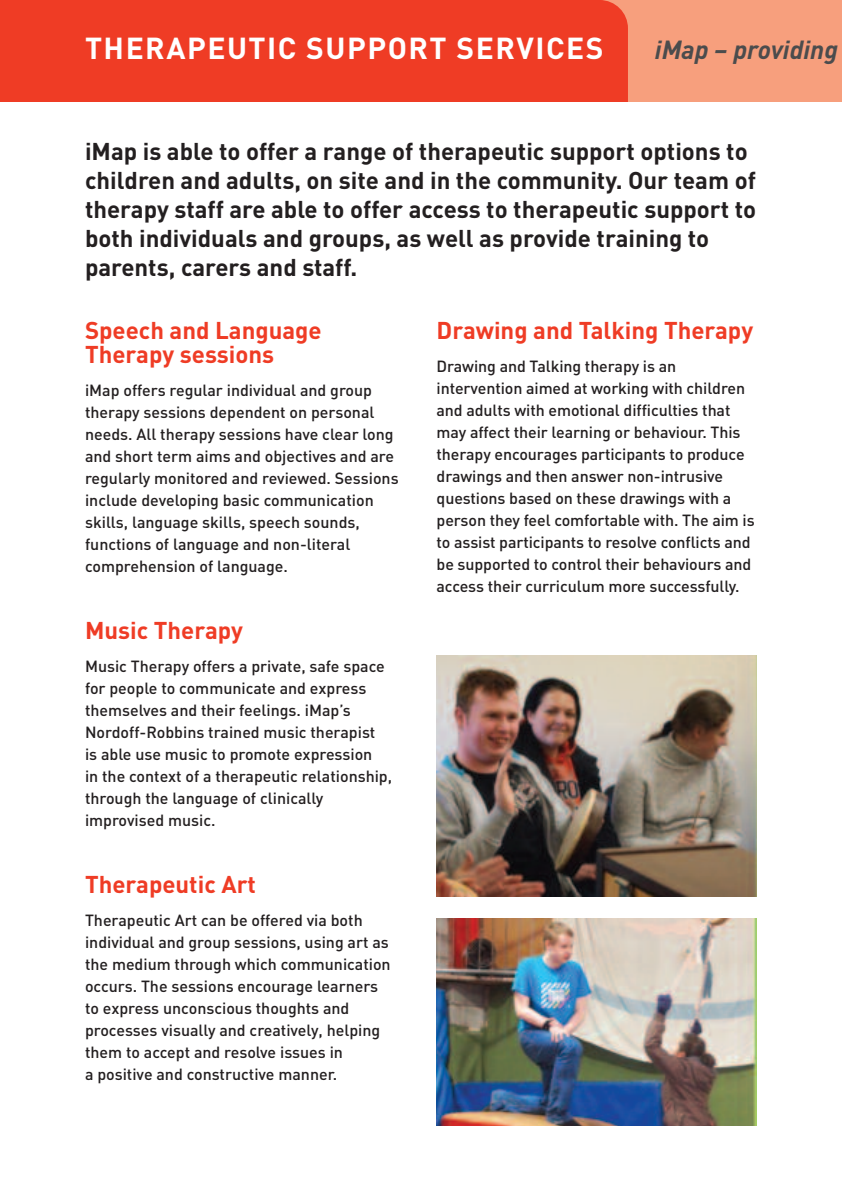
<style>
.page{position:relative;width:842px;height:1191px;background:#fff}
.page>*{position:absolute;margin:0;border:0;box-sizing:border-box;transform-origin:0 0}
.t1{font:700 30px "DIN";letter-spacing:.05em;color:#fff}
.t2{font:italic 700 26px "DIN";color:#4b4c4d}
.t3{font:700 24px/28.8px "DIN";color:#231f20}
.t4{font:700 24px/24px "DIN";color:#ef3c25}
.t5{font:500 16px/22px "DIN";color:#231f20}
</style>
<div class="page">
<div style="left:0;top:0;width:842px;height:102px;background:#f79f7d"></div>
<div style="left:0;top:0;width:628px;height:102px;background:#ef3c25"></div>
<img style="left:437px;top:655px;width:320px;height:241px">
<img style="left:437px;top:918px;width:320px;height:207px">
<h1 class="t1" style="left:85px;top:30px;width:520px">THERAPEUTIC SUPPORT SERVICES</h1>
<h2 class="t2" style="left:655px;top:41px;width:185px">iMap – providing</h2>
<p class="t3" style="left:85px;top:136px;width:673px">iMap is able to offer a range of therapeutic support options to children and adults, on site and in the community. Our team of therapy staff are able to offer access to therapeutic support to both individuals and groups, as well as provide training to parents, carers and staff.</p>
<h3 class="t4" style="left:85px;top:317px;width:238px">Speech and Language<br>Therapy sessions</h3>
<p class="t5" style="left:85px;top:379px;width:315px">iMap offers regular individual and group therapy sessions dependent on personal needs. All therapy sessions have clear long and short term aims and objectives and are regularly monitored and reviewed. Sessions include developing basic communication skills, language skills, speech sounds, functions of language and non-literal comprehension of language.</p>
<h3 class="t4" style="left:85px;top:617px;width:160px">Music Therapy</h3>
<p class="t5" style="left:85px;top:655px;width:309px">Music Therapy offers a private, safe space for people to communicate and express themselves and their feelings. iMap’s Nordoff-Robbins trained music therapist<br>is able use music to promote expression<br>in the context of a therapeutic relationship, through the language of clinically improvised music.</p>
<h3 class="t4" style="left:85px;top:871px;width:173px">Therapeutic Art</h3>
<p class="t5" style="left:85px;top:909px;width:307px">Therapeutic Art can be offered via both individual and group sessions, using art as the medium through which communication occurs. The sessions encourage learners to express unconscious thoughts and processes visually and creatively, helping them to accept and resolve issues in<br>a positive and constructive manner.</p>
<h3 class="t4" style="left:437px;top:317px;width:318px">Drawing and Talking Therapy</h3>
<p class="t5" style="left:437px;top:355px;width:320px">Drawing and Talking therapy is an intervention aimed at working with children and adults with emotional difficulties that may affect their learning or behaviour. This therapy encourages participants to produce drawings and then answer non-intrusive questions based on these drawings with a person they feel comfortable with. The aim is to assist participants to resolve conflicts and be supported to control their behaviours and access their curriculum more successfully.</p>
</div>
